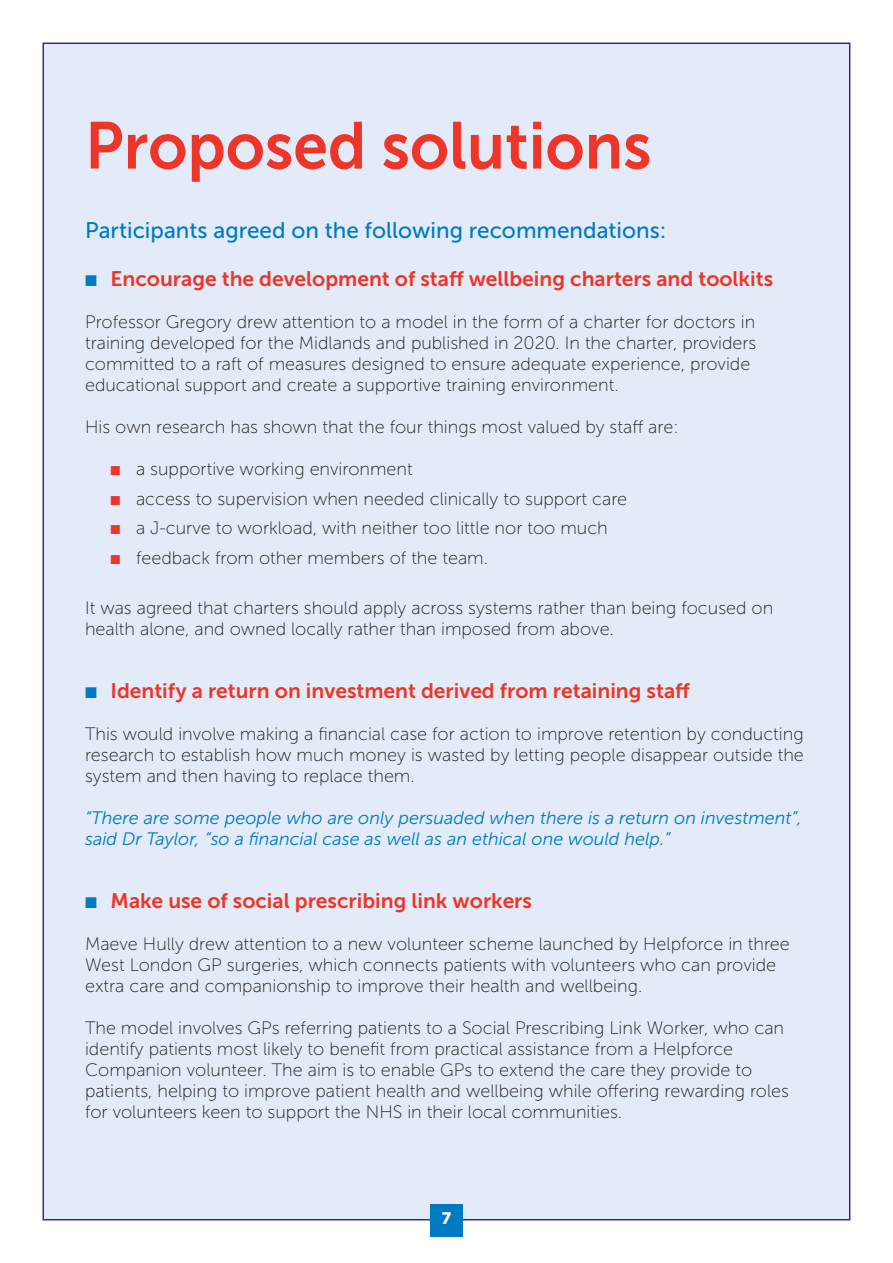
<style>
.page{position:relative;width:893px;height:1263px;background:#fff}
.page>*{position:absolute;margin:0;border:0;box-sizing:border-box;transform-origin:0 0}
.t1{font:66px "Museo Sans 700";color:#ee3529;scale:.95 1}
.t2{font:22.5px "Museo Sans 500";color:#007bc3}
.t3{font:21px "Museo Sans 700";color:#ee3529}
.t4{font:18px/21px "Museo Sans 100";color:#231f20}
.t5{font:italic 18px/21px "Museo Sans 300";color:#007bc3}
.t6{font:16.5px "Museo Sans 900";color:#fff}
</style>
<div class="page">
<div style="left:44px;top:44px;width:805px;height:1175px;background:#e2ebf7"></div>
<div style="left:430px;top:1204px;width:33px;height:33px;background:#007bc3"></div>
<h1 class="t1" style="left:85px;top:107px;width:598px">Proposed solutions</h1>
<p class="t2" style="left:85px;top:217px;width:583px">Participants agreed on the following recommendations:</p>
<p class="t3" style="left:111px;top:266px;width:664px">Encourage the development of staff wellbeing charters and toolkits</p>
<p class="t4" style="left:85px;top:311px;width:673px">Professor Gregory drew attention to a model in the form of a charter for doctors in training developed for the Midlands and published in 2020. In the charter, providers committed to a raft of measures designed to ensure adequate experience, provide educational support and create a supportive training environment.</p>
<p class="t4" style="left:85px;top:416px;width:595px">His own research has shown that the four things most valued by staff are:</p>
<p class="t4" style="left:136px;top:454px;width:493px;line-height:29.5px">a supportive working environment<br>access to supervision when needed clinically to support care a J-curve to workload, with neither too little nor too much feedback from other members of the team.</p>
<p class="t4" style="left:85px;top:597px;width:690px">It was agreed that charters should apply across systems rather than being focused on health alone, and owned locally rather than imposed from above.</p>
<p class="t3" style="left:111px;top:678px;width:581px">Identify a return on investment derived from retaining staff</p>
<p class="t4" style="left:85px;top:723px;width:720px;text-align:justify">This would involve making a financial case for action to improve retention by conducting research to establish how much money is wasted by letting people disappear outside the system and then having to replace them.</p>
<p class="t5" style="left:85px;top:807px;width:718px">“There are some people who are only persuaded when there is a return on investment”, said Dr Taylor, “so a financial case as well as an ethical one would help.”</p>
<p class="t3" style="left:111px;top:888px;width:423px">Make use of social prescribing link workers</p>
<p class="t4" style="left:85px;top:933px;width:706px">Maeve Hully drew attention to a new volunteer scheme launched by Helpforce in three<br>West London GP surgeries, which connects patients with volunteers who can provide extra care and companionship to improve their health and wellbeing.</p>
<p class="t4" style="left:85px;top:1017px;width:705px">The model involves GPs referring patients to a Social Prescribing Link Worker, who can identify patients most likely to benefit from practical assistance from a Helpforce Companion volunteer. The aim is to enable GPs to extend the care they provide to patients, helping to improve patient health and wellbeing while offering rewarding roles for volunteers keen to support the NHS in their local communities.</p>
<p class="t6" style="left:442px;top:1209px;width:11px">7</p>
</div>
